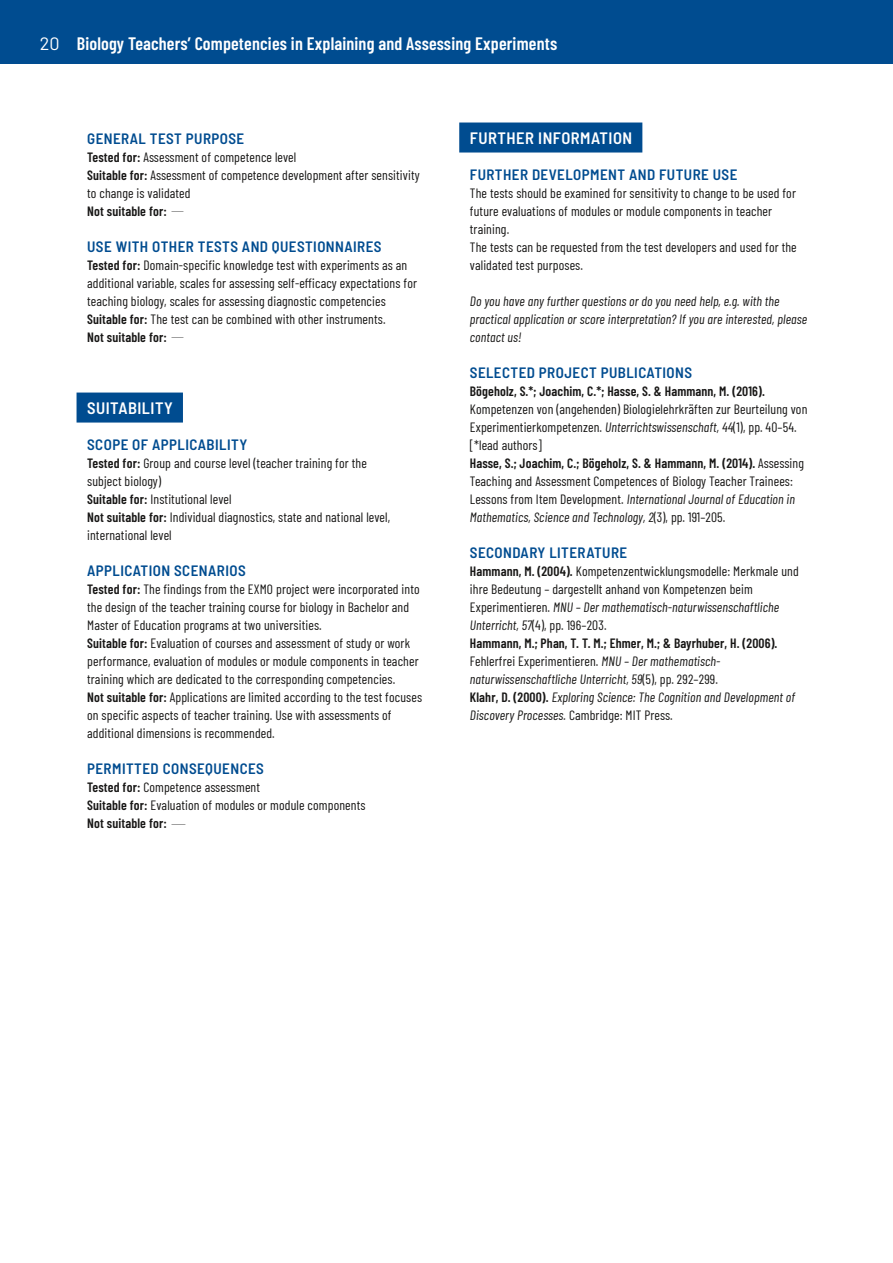
<style>
.page{position:relative;width:893px;height:1263px;background:#fff}
.page>*{position:absolute;margin:0;border:0;box-sizing:border-box;transform-origin:0 0}
.t1{font:600 18px "Barlow Condensed";letter-spacing:.01em;color:#fff}
.t2{font:600 semi-condensed 16.5px "Barlow";letter-spacing:.03em;color:#fff}
.t3{font:600 semi-condensed 15px "Barlow";letter-spacing:.03em;color:#004c90}
.t4{font:13.5px/18px "Barlow Condensed";letter-spacing:.01em;color:#181716}
.t5{font:italic 13.5px/18px "Barlow Condensed";letter-spacing:.01em;color:#181716}
.t6{font:600 13.5px "Barlow Condensed";letter-spacing:.01em;color:#181716}
.s1{font-family:"Barlow";font-weight:400}
.s2{font-weight:600}
.s3{font-family:"Barlow";font-weight:100}
.s4{font-style:italic}
</style>
<div class="page">
<div style="left:0;top:0;width:893px;height:64px;background:#004c90"></div>
<div style="left:77px;top:393px;width:106px;height:30px;background:#004c90"></div>
<div style="left:459px;top:123px;width:183px;height:30px;background:#004c90"></div>
<h1 class="t1" style="left:40px;top:30px;width:519px"><span class="s1">20</span> Biology Teachers’ Competencies in Explaining and Assessing Experiments</h1>
<p class="t3" style="left:87px;top:128px;width:159px">GENERAL TEST PURPOSE</p>
<p class="t4" style="left:87px;top:147px;width:334px"><span class="s2">Tested for:</span> Assessment of competence level<br><span class="s2">Suitable for:</span> Assessment of competence development after sensitivity to change is validated<br><span class="s2">Not suitable for:</span> <span class="s3">-</span></p>
<p class="t3" style="left:87px;top:236px;width:296px">USE WITH OTHER TESTS AND QUESTIONNAIRES</p>
<p class="t4" style="left:87px;top:255px;width:331px"><span class="s2">Tested for:</span> Domain-specific knowledge test with experiments as an additional variable, scales for assessing self-efficacy expectations for teaching biology, scales for assessing diagnostic competencies <span class="s2">Suitable for:</span> The test can be combined with other instruments.<br><span class="s2">Not suitable for:</span> <span class="s3">-</span></p>
<p class="t2" style="left:87px;top:396px;width:87px">SUITABILITY</p>
<p class="t3" style="left:87px;top:434px;width:162px">SCOPE OF APPLICABILITY</p>
<p class="t4" style="left:87px;top:453px;width:305px"><span class="s2">Tested for:</span> Group and course level (teacher training for the subject biology)<br><span class="s2">Suitable for:</span> Institutional level<br><span class="s2">Not suitable for:</span> Individual diagnostics, state and national level, international level</p>
<p class="t3" style="left:87px;top:560px;width:160px">APPLICATION SCENARIOS</p>
<p class="t4" style="left:87px;top:579px;width:336px"><span class="s2">Tested for:</span> The findings from the EXMO project were incorporated into the design of the teacher training course for biology in Bachelor and Master of Education programs at two universities.<br><span class="s2">Suitable for:</span> Evaluation of courses and assessment of study or work performance, evaluation of modules or module components in teacher training which are dedicated to the corresponding competencies.<br><span class="s2">Not suitable for:</span> Applications are limited according to the test focuses on specific aspects of teacher training. Use with assessments of additional dimensions is recommended.</p>
<p class="t3" style="left:87px;top:758px;width:178px">PERMITTED CONSEQUENCES</p>
<p class="t4" style="left:87px;top:777px;width:280px"><span class="s2">Tested for:</span> Competence assessment<br><span class="s2">Suitable for:</span> Evaluation of modules or module components<br><span class="s2">Not suitable for:</span> <span class="s3">–</span></p>
<p class="t2" style="left:470px;top:126px;width:164px">FURTHER INFORMATION</p>
<p class="t3" style="left:470px;top:164px;width:269px">FURTHER DEVELOPMENT AND FUTURE USE</p>
<p class="t4" style="left:470px;top:183px;width:328px">The tests should be examined for sensitivity to change to be used for future evaluations of modules or module components in teacher training.<br>The tests can be requested from the test developers and used for the validated test purposes.</p>
<p class="t5" style="left:470px;top:291px;width:339px">Do you have any further questions or do you need help, e.g. with the practical application or score interpretation? If you are interested, please contact us!</p>
<p class="t3" style="left:470px;top:362px;width:224px">SELECTED PROJECT PUBLICATIONS</p>
<p class="t6" style="left:470px;top:382px;width:297px">Bögeholz, S.*; Joachim, C.*; Hasse, S. &amp; Hammann, M. (2016).</p>
<p class="t4" style="left:470px;top:399px;width:339px">Kompetenzen von (angehenden) Biologielehrkräften zur Beurteilung von Experimentierkompetenzen. <span class="s4">Unterrichtswissenschaft, 44</span>(1), pp. 40–54. [*lead authors]<br><span class="s2">Hasse, S.; Joachim, C.; Bögeholz, S. &amp; Hammann, M. (2014).</span> Assessing Teaching and Assessment Competences of Biology Teacher Trainees:<br>Lessons from Item Development. <span class="s4">International Journal of Education in Mathematics, Science and Technology, 2</span>(3), pp. 191–205.</p>
<p class="t3" style="left:470px;top:542px;width:159px">SECONDARY LITERATURE</p>
<p class="t4" style="left:470px;top:561px;width:330px"><span class="s2">Hammann, M. (2004).</span> Kompetenzentwicklungsmodelle: Merkmale und ihre Bedeutung – dargestellt anhand von Kompetenzen beim Experimentieren. <span class="s4">MNU – Der mathematisch-naturwissenschaftliche Unterricht, 57</span>(4), pp. 196–203.<br><span class="s2">Hammann, M.; Phan, T. T. M.; Ehmer, M.; &amp; Bayrhuber, H. (2006).<br></span>Fehlerfrei Experimentieren. <span class="s4">MNU – Der mathematisch&shy;naturwissenschaftliche Unterricht, 59</span>(5), pp. 292–299.<br><span class="s2">Klahr, D. (2000).</span> <span class="s4">Exploring Science: The Cognition and Development of Discovery Processes.</span> Cambridge: MIT Press.</p>
</div>
